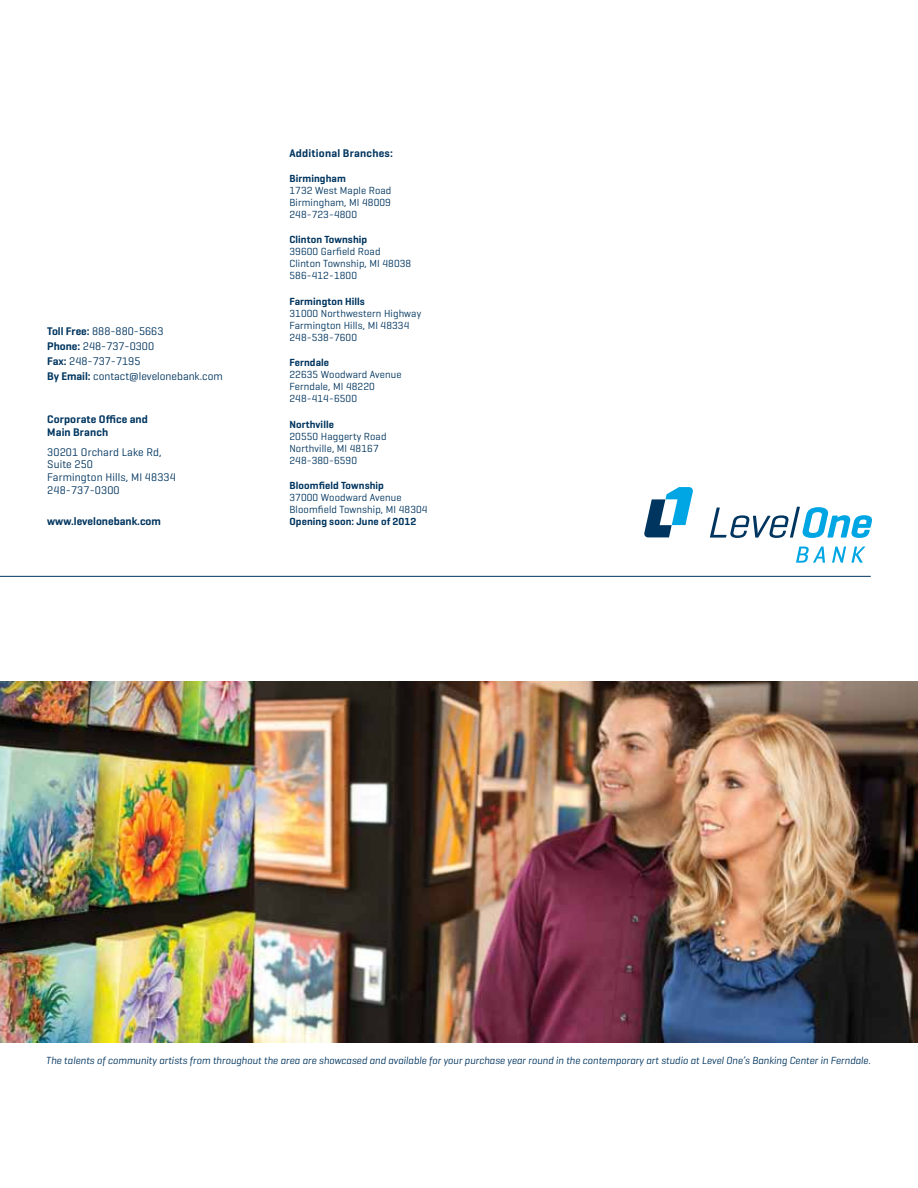
<style>
.page{position:relative;width:918px;height:1188px;background:#fff}
.page>*{position:absolute;margin:0;border:0;box-sizing:border-box;transform-origin:0 0}
.t1{font:11.25px/15px "Geogrotesque";letter-spacing:.005em;color:#00355f}
.t2{font:600 11.25px/12.8px "Geogrotesque";letter-spacing:.01em;color:#00355f}
.t3{font:10.5px/12px "Geogrotesque";letter-spacing:.01em;color:#00355f}
.t4{font:italic 10.5px "Geogrotesque";letter-spacing:-.005em;color:#00355f}
.t5{font:600 10.5px "Geogrotesque";letter-spacing:.01em;color:#00355f}
.s1{font-weight:600}
</style>
<div class="page">
<hr style="left:0;top:576px;width:871px;height:1px;background:#00355f">
<img style="left:0;top:682px;width:918px;height:360px">
<svg style="left:644px;top:487px;width:49px;height:50px"></svg>
<svg style="left:710px;top:507px;width:162px;height:31px"></svg>
<svg style="left:796px;top:547px;width:29px;height:16px"></svg>
<svg style="left:832px;top:547px;width:33px;height:16px"></svg>
<p class="t1" style="left:47px;top:323px;width:177px"><span class="s1">Toll Free:</span> 888-880-5663<br><span class="s1">Phone:</span> 248-737-0300<br><span class="s1">Fax:</span> 248-737-7195<br><span class="s1">By Email:</span> contact@levelonebank.com</p>
<p class="t2" style="left:47px;top:413px;width:102px">Corporate Office and<br>Main Branch</p>
<p class="t1" style="left:47px;top:445px;width:130px;line-height:12.8px">30201 Orchard Lake Rd,<br>Suite 250<br>Farmington Hills, MI 48334<br>248-737-0300</p>
<p class="t2" style="left:47px;top:514px;width:115px">www.levelonebank.com</p>
<p class="t2" style="left:289px;top:147px;width:105px">Additional Branches:</p>
<p class="t5" style="left:289px;top:172px;width:58px">Birmingham</p>
<p class="t3" style="left:289px;top:184px;width:104px;text-align:justify">1732 West Maple Road Birmingham, MI 48009<br>248-723-4800</p>
<p class="t5" style="left:289px;top:233px;width:79px">Clinton Township</p>
<p class="t3" style="left:289px;top:245px;width:123px">39600 Garfield Road<br>Clinton Township, MI 48038<br>586-412-1800</p>
<p class="t5" style="left:289px;top:295px;width:77px">Farmington Hills</p>
<p class="t3" style="left:289px;top:307px;width:133px">31000 Northwestern Highway<br>Farmington Hills, MI 48334<br>248-538-7600</p>
<p class="t5" style="left:289px;top:356px;width:41px">Ferndale</p>
<p class="t3" style="left:289px;top:368px;width:114px">22635 Woodward Avenue<br>Ferndale, MI 48220<br>248-414-6500</p>
<p class="t5" style="left:289px;top:418px;width:46px">Northville</p>
<p class="t3" style="left:289px;top:430px;width:99px">20550 Haggerty Road<br>Northville, MI 48167<br>248-380-6590</p>
<p class="t5" style="left:289px;top:479px;width:96px">Bloomfield Township</p>
<p class="t3" style="left:289px;top:491px;width:140px">37000 Woodward Avenue<br>Bloomfield Township, MI 48304</p>
<p class="t5" style="left:289px;top:515px;width:129px">Opening soon: June of 2012</p>
<p class="t4" style="left:46px;top:1054px;width:826px">The talents of community artists from throughout the area are showcased and available for your purchase year round in the contemporary art studio at Level One’s Banking Center in Ferndale.</p>
</div>
